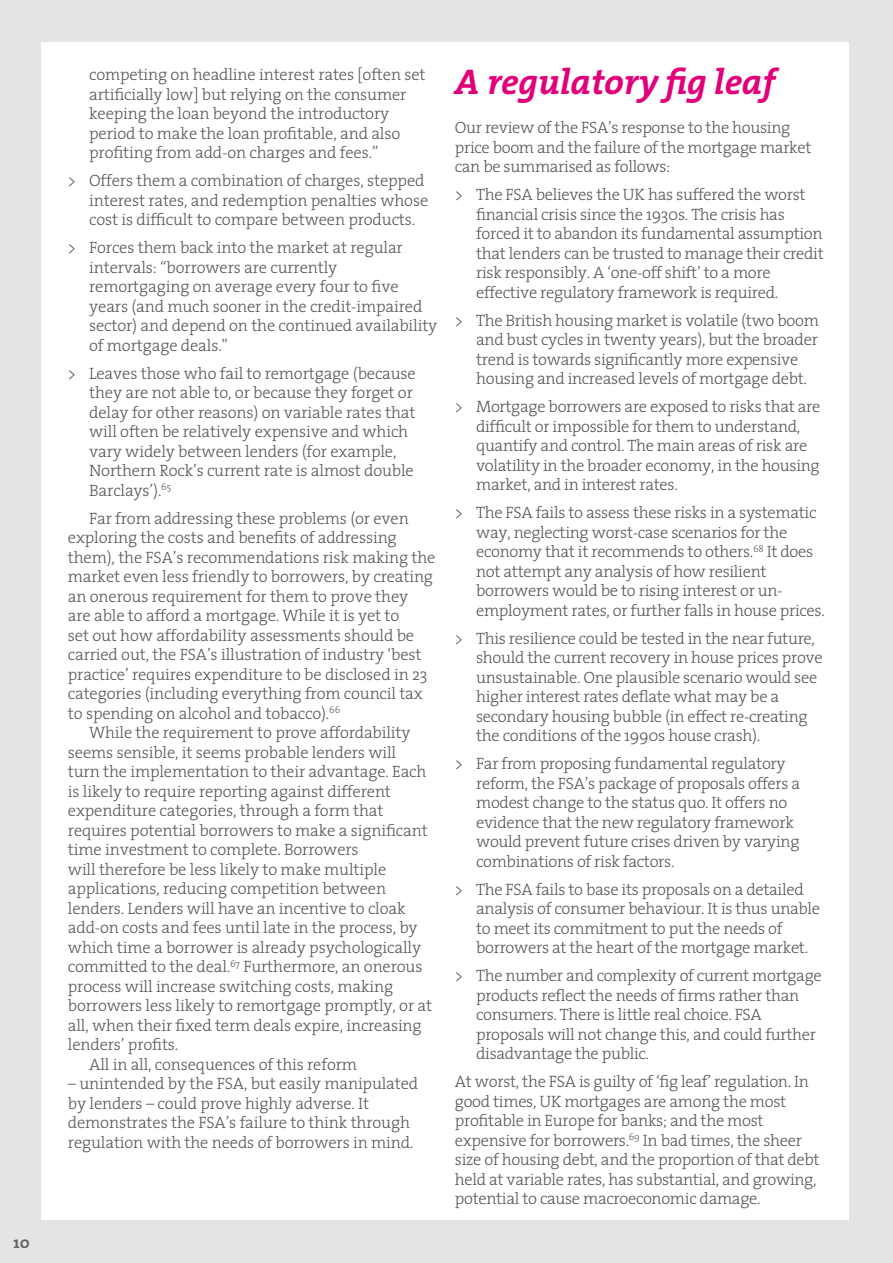
<style>
.page{position:relative;width:893px;height:1263px;background:#e3e4e4}
.page>*{position:absolute;margin:0;border:0;box-sizing:border-box;transform-origin:0 0}
.t1{font:italic 700 36px "The Serif";letter-spacing:-.01em;color:#e2007a}
.t2{font:300 16.5px/19.5px "The Serif";letter-spacing:-.01em;color:#58585a}
.t3{font:700 16.5px "The Serif";color:#646567}
</style>
<div class="page">
<div style="left:41px;top:43px;width:808px;height:1177px;background:#fff"></div>
<p class="t3" style="left:14px;top:1228px;width:18px">10</p>
<p class="t2" style="left:89px;top:64px;width:338px">competing on headline interest rates [often set artificially low] but relying on the consumer keeping the loan beyond the introductory period to make the loan profitable, and also profiting from add-on charges and fees.”</p>
<p class="t2" style="left:89px;top:170px;width:341px;text-indent:-21px">&gt; Offers them a combination of charges, stepped interest rates, and redemption penalties whose cost is difficult to compare between products.</p>
<p class="t2" style="left:89px;top:237px;width:350px;text-indent:-21px">&gt; Forces them back into the market at regular intervals: “borrowers are currently remortgaging on average every four to five years (and much sooner in the credit-impaired sector) and depend on the continued availability of mortgage deals.”</p>
<p class="t2" style="left:89px;top:363px;width:328px;text-indent:-21px">&gt; Leaves those who fail to remortgage (because they are not able to, or because they forget or delay for other reasons) on variable rates that will often be relatively expensive and which vary widely between lenders (for example, Northern Rock’s current rate is almost double Barclays’).<sup>65</sup></p>
<p class="t2" style="left:89px;top:508px;width:321px">Far from addressing these problems (or even</p>
<p class="t2" style="left:68px;top:527px;width:330px">exploring the costs and benefits of addressing</p>
<p class="t2" style="left:68px;top:547px;width:369px">them), the FSA’s recommendations risk making the</p>
<p class="t2" style="left:68px;top:566px;width:367px">market even less friendly to borrowers, by creating</p>
<p class="t2" style="left:68px;top:586px;width:342px">an onerous requirement for them to prove they</p>
<p class="t2" style="left:68px;top:605px;width:333px">are able to afford a mortgage. While it is yet to</p>
<p class="t2" style="left:68px;top:625px;width:348px">set out how affordability assessments should be</p>
<p class="t2" style="left:68px;top:644px;width:355px">carried out, the FSA’s illustration of industry ‘best</p>
<p class="t2" style="left:68px;top:664px;width:361px">practice’ requires expenditure to be disclosed in 23</p>
<p class="t2" style="left:68px;top:683px;width:356px">categories (including everything from council tax</p>
<p class="t2" style="left:68px;top:703px;width:274px">to spending on alcohol and tobacco).<sup>66</sup></p>
<p class="t2" style="left:89px;top:722px;width:323px">While the requirement to prove affordability</p>
<p class="t2" style="left:68px;top:742px;width:330px">seems sensible, it seems probable lenders will</p>
<p class="t2" style="left:68px;top:761px;width:360px">turn the implementation to their advantage. Each</p>
<p class="t2" style="left:68px;top:781px;width:325px">is likely to require reporting against different</p>
<p class="t2" style="left:68px;top:800px;width:317px">expenditure categories, through a form that</p>
<p class="t2" style="left:68px;top:820px;width:361px">requires potential borrowers to make a significant</p>
<p class="t2" style="left:68px;top:839px;width:292px">time investment to complete. Borrowers</p>
<p class="t2" style="left:68px;top:859px;width:320px">will therefore be less likely to make multiple</p>
<p class="t2" style="left:68px;top:878px;width:320px">applications, reducing competition between</p>
<p class="t2" style="left:68px;top:898px;width:339px">lenders. Lenders will have an incentive to cloak</p>
<p class="t2" style="left:68px;top:917px;width:351px">add-on costs and fees until late in the process, by</p>
<p class="t2" style="left:68px;top:937px;width:355px">which time a borrower is already psychologically</p>
<p class="t2" style="left:68px;top:956px;width:356px">committed to the deal.<sup>67</sup> Furthermore, an onerous</p>
<p class="t2" style="left:68px;top:976px;width:327px">process will increase switching costs, making</p>
<p class="t2" style="left:68px;top:995px;width:366px">borrowers less likely to remortgage promptly, or at</p>
<p class="t2" style="left:68px;top:1015px;width:355px">all, when their fixed term deals expire, increasing</p>
<p class="t2" style="left:68px;top:1034px;width:112px">lenders’ profits.</p>
<p class="t2" style="left:89px;top:1054px;width:269px">All in all, consequences of this reform</p>
<p class="t2" style="left:68px;top:1073px;width:352px">– unintended by the FSA, but easily manipulated by lenders – could prove highly adverse. It demonstrates the FSA’s failure to think through regulation with the needs of borrowers in mind.</p>
<h1 class="t1" style="left:455px;top:52px;width:322px">A regulatory fig leaf</h1>
<p class="t2" style="left:455px;top:117px;width:358px">Our review of the FSA’s response to the housing price boom and the failure of the mortgage market can be summarised as follows:</p>
<p class="t2" style="left:476px;top:184px;width:349px;text-indent:-21px">&gt; The FSA believes the UK has suffered the worst financial crisis since the 1930s. The crisis has forced it to abandon its fundamental assumption that lenders can be trusted to manage their credit risk responsibly. A ‘one-off shift’ to a more effective regulatory framework is required.</p>
<p class="t2" style="left:476px;top:310px;width:344px;text-indent:-21px">&gt; The British housing market is volatile (two boom and bust cycles in twenty years), but the broader trend is towards significantly more expensive housing and increased levels of mortgage debt.</p>
<p class="t2" style="left:476px;top:396px;width:346px;text-indent:-21px">&gt; Mortgage borrowers are exposed to risks that are difficult or impossible for them to understand, quantify and control. The main areas of risk are volatility in the broader economy, in the housing market, and in interest rates.</p>
<p class="t2" style="left:476px;top:502px;width:350px;text-indent:-21px">&gt; The FSA fails to assess these risks in a systematic way, neglecting worst-case scenarios for the economy that it recommends to others.<sup>68</sup> It does not attempt any analysis of how resilient borrowers would be to rising interest or un&shy;employment rates, or further falls in house prices.</p>
<p class="t2" style="left:476px;top:628px;width:348px;text-indent:-21px">&gt; This resilience could be tested in the near future, should the current recovery in house prices prove unsustainable. One plausible scenario would see higher interest rates deflate what may be a secondary housing bubble (in effect re-creating the conditions of the 1990s house crash).</p>
<p class="t2" style="left:476px;top:753px;width:326px;text-indent:-21px">&gt; Far from proposing fundamental regulatory reform, the FSA’s package of proposals offers a modest change to the status quo. It offers no evidence that the new regulatory framework would prevent future crises driven by varying combinations of risk factors.</p>
<p class="t2" style="left:476px;top:879px;width:346px;text-indent:-21px">&gt; The FSA fails to base its proposals on a detailed analysis of consumer behaviour. It is thus unable to meet its commitment to put the needs of borrowers at the heart of the mortgage market.</p>
<p class="t2" style="left:476px;top:965px;width:347px;text-indent:-21px">&gt; The number and complexity of current mortgage products reflect the needs of firms rather than consumers. There is little real choice. FSA proposals will not change this, and could further disadvantage the public.</p>
<p class="t2" style="left:455px;top:1071px;width:366px">At worst, the FSA is guilty of ‘fig leaf’ regulation. In good times, UK mortgages are among the most profitable in Europe for banks; and the most expensive for borrowers.<sup>69</sup> In bad times, the sheer size of housing debt, and the proportion of that debt held at variable rates, has substantial, and growing, potential to cause macroeconomic damage.</p>
</div>
